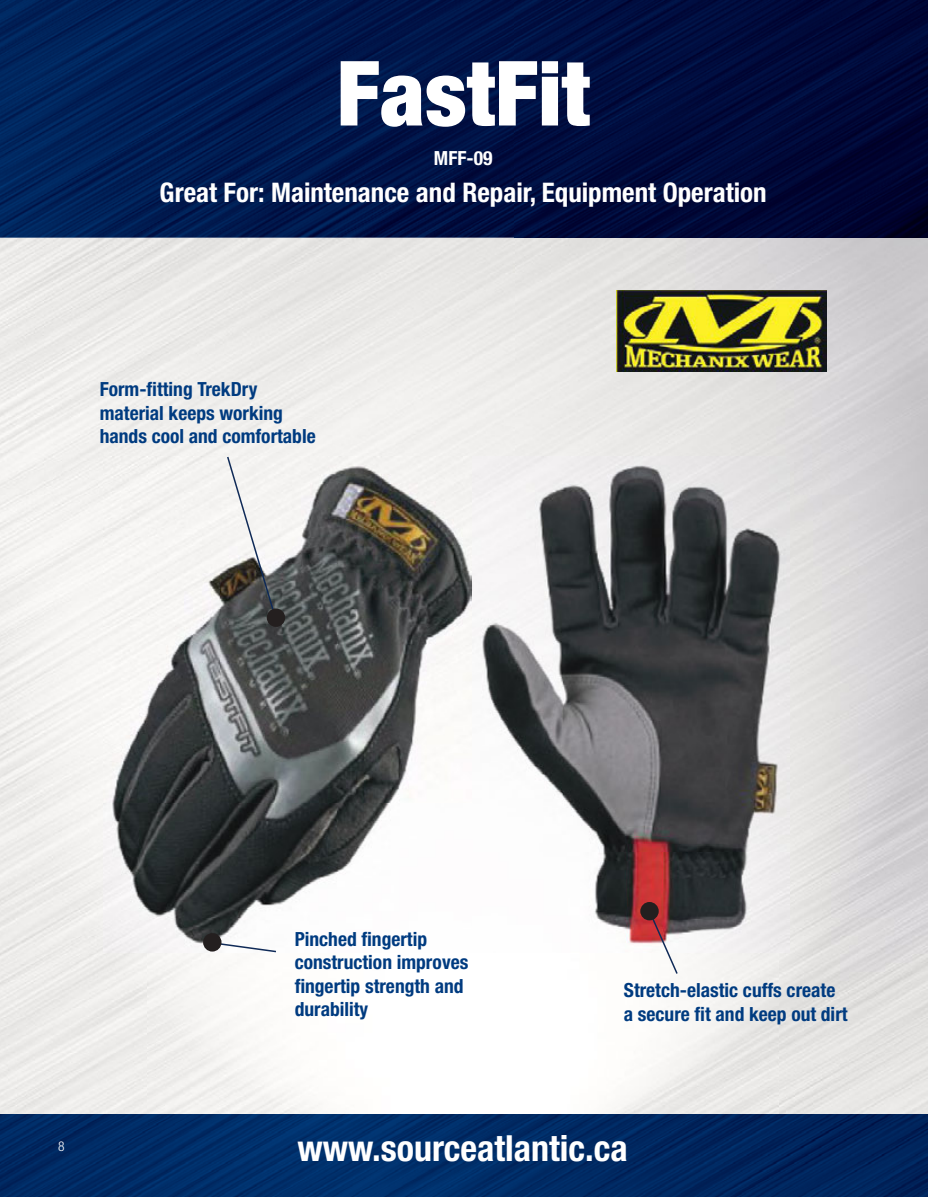
<style>
.page{position:relative;width:928px;height:1197px;background:#fff}
.page>*{position:absolute;margin:0;border:0;box-sizing:border-box;transform-origin:0 0}
.t1{font:900 condensed 90px "Helvetica Neue LT Std";color:#fff}
.t2{font:700 condensed 36px "Helvetica Neue LT Std";color:#fff}
.t3{font:700 condensed 27px "Helvetica Neue LT Std";color:#fff}
.t4{font:700 condensed 19.5px/23.4px "Helvetica Neue LT Std";color:#003b80}
.t5{font:700 condensed 19.5px "Helvetica Neue LT Std";color:#fff}
.t6{font:300 condensed 13.5px "Helvetica Neue LT Std";color:#fff}
</style>
<div class="page">
<img style="left:0;top:0;width:928px;height:495px">
<img style="left:103px;top:456px;width:686px;height:496px">
<img style="left:0;top:1114px;width:928px;height:82px">
<svg style="left:211px;top:941px;width:67px;height:12px"></svg>
<svg style="left:226px;top:455px;width:51px;height:164px"></svg>
<svg style="left:648px;top:909px;width:31px;height:66px"></svg>
<div style="left:267px;top:608px;width:18px;height:19px;background:#241f1f;border-radius:50%"></div>
<div style="left:203px;top:933px;width:19px;height:18px;background:#241f1f;border-radius:50%"></div>
<div style="left:640px;top:901px;width:19px;height:19px;background:#241f1f;border-radius:50%"></div>
<img style="left:617px;top:290px;width:209px;height:81px">
<svg style="left:0;top:0;width:5px;height:7px"></svg>
<svg style="left:0;top:1193px;width:5px;height:4px"></svg>
<svg style="left:921px;top:0;width:7px;height:7px"></svg>
<svg style="left:921px;top:1193px;width:7px;height:4px"></svg>
<h1 class="t1" style="left:337px;top:38px;width:255px">FastFit</h1>
<p class="t5" style="left:434px;top:146px;width:60px">MFF-09</p>
<h3 class="t3" style="left:160px;top:176px;width:609px">Great For: Maintenance and Repair, Equipment Operation</h3>
<p class="t4" style="left:100px;top:377px;width:218px">Form-fitting TrekDry material keeps working hands cool and comfortable</p>
<p class="t6" style="left:58px;top:1138px;width:8px">8</p>
<p class="t4" style="left:295px;top:927px;width:175px">Pinched fingertip construction improves fingertip strength and durability</p>
<p class="t4" style="left:624px;top:978px;width:225px">Stretch-elastic cuffs create a secure fit and keep out dirt</p>
<h2 class="t2" style="left:297px;top:1125px;width:332px">www.sourceatlantic.ca</h2>
</div>
